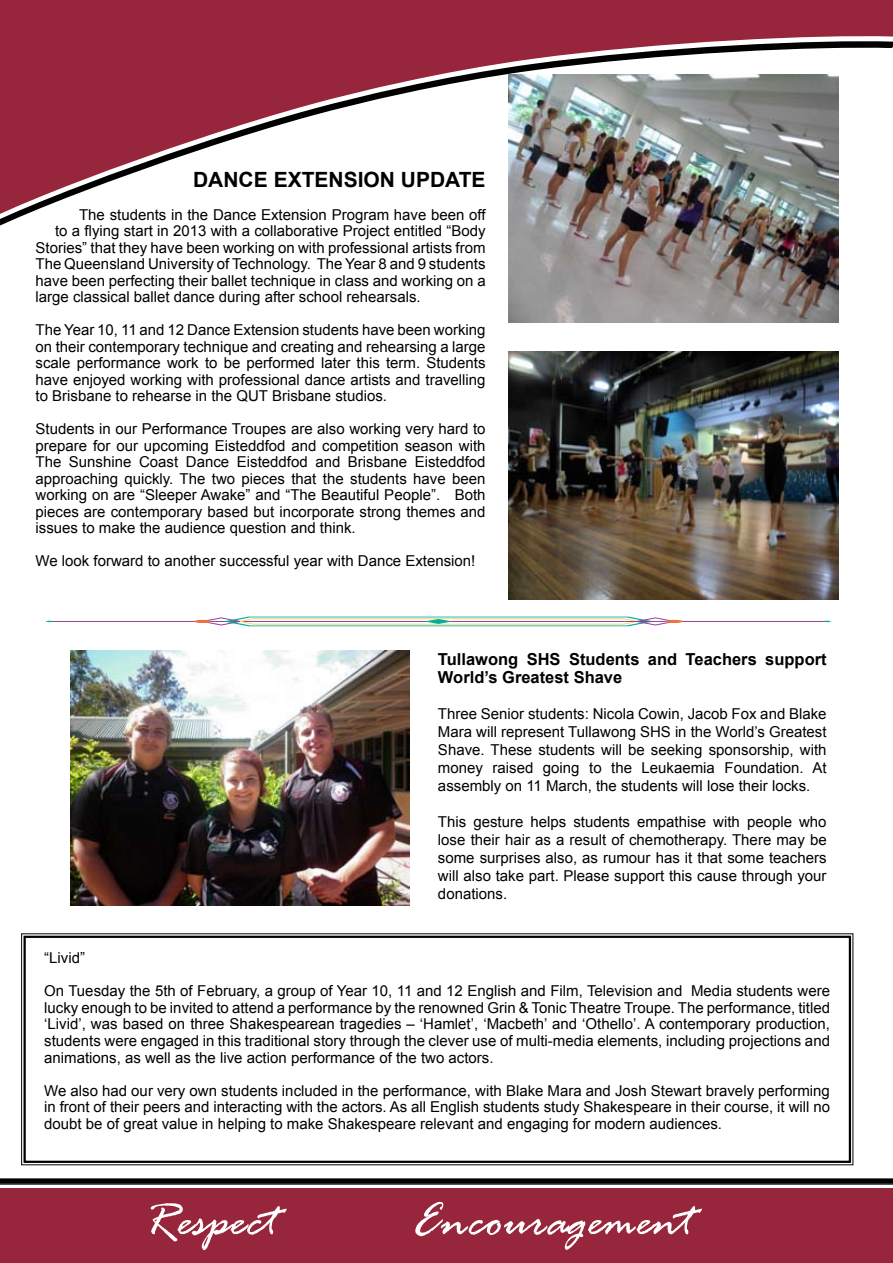
<style>
.page{position:relative;width:893px;height:1263px;background:#fff}
.page>*{position:absolute;margin:0;border:0;box-sizing:border-box;transform-origin:0 0}
.t1{font:italic 51px "Rage";color:#fff}
.t2{font:700 21px "Arial";color:#000}
.t3{font:700 16.5px/18px "Arial";color:#000}
.t4{font:15px/16.5px "Arial";color:#000;text-align:justify}
</style>
<div class="page">
<svg style="left:0;top:0;width:892px;height:226px;fill:#97263c"></svg>
<svg style="left:0;top:1178px;width:893px;height:5px;background:#131313"></svg>
<svg style="left:0;top:1183px;width:893px;height:2px;background:#3f3f3f"></svg>
<div style="left:0;top:1188px;width:893px;height:75px;background:#97263c"></div>
<svg style="left:892px;top:0;width:1px;height:48px"></svg>
<svg style="left:46px;top:617px;width:785px;height:9px"></svg>
<img style="left:508px;top:74px;width:331px;height:249px">
<img style="left:508px;top:351px;width:331px;height:248px">
<img style="left:70px;top:651px;width:339px;height:254px">
<svg style="left:21px;top:933px;width:833px;height:232px"></svg>
<div style="left:24px;top:936px;width:827px;height:227px;border:2px solid #000"></div>
<h2 class="t2" style="left:193px;top:165px;width:294px">DANCE EXTENSION UPDATE</h2>
<p class="t4" style="left:79px;top:206px;width:408px">The students in the Dance Extension Program have been off</p>
<p class="t4" style="left:55px;top:223px;width:432px">to a flying start in 2013 with a collaborative Project entitled “Body</p>
<p class="t4" style="left:36px;top:239px;width:452px">Stories” that they have been working on with professional artists from</p>
<p class="t4" style="left:36px;top:256px;width:452px">The Queensland University of Technology. The Year 8 and 9 students</p>
<p class="t4" style="left:36px;top:272px;width:452px">have been perfecting their ballet technique in class and working on a</p>
<p class="t4" style="left:36px;top:289px;width:387px">large classical ballet dance during after school rehearsals.</p>
<p class="t4" style="left:36px;top:322px;width:452px">The Year 10, 11 and 12 Dance Extension students have been working on their contemporary technique and creating and rehearsing a large scale performance work to be performed later this term. Students have enjoyed working with professional dance artists and travelling to Brisbane to rehearse in the QUT Brisbane studios.</p>
<p class="t4" style="left:36px;top:421px;width:452px">Students in our Performance Troupes are also working very hard to prepare for our upcoming Eisteddfod and competition season with The Sunshine Coast Dance Eisteddfod and Brisbane Eisteddfod approaching quickly. The two pieces that the students have been working on are “Sleeper Awake” and “The Beautiful People”. Both pieces are contemporary based but incorporate strong themes and issues to make the audience question and think.</p>
<p class="t4" style="left:36px;top:553px;width:441px">We look forward to another successful year with Dance Extension!</p>
<p class="t3" style="left:438px;top:650px;width:390px">Tullawong SHS Students and Teachers support<br>World’s Greatest Shave</p>
<p class="t4" style="left:438px;top:705px;width:390px;line-height:18px">Three Senior students: Nicola Cowin, Jacob Fox and Blake Mara will represent Tullawong SHS in the World’s Greatest Shave. These students will be seeking sponsorship, with money raised going to the Leukaemia Foundation. At assembly on 11 March, the students will lose their locks.</p>
<p class="t4" style="left:438px;top:813px;width:390px;line-height:18px">This gesture helps students empathise with people who lose their hair as a result of chemotherapy. There may be some surprises also, as rumour has it that some teachers will also take part. Please support this cause through your donations.</p>
<p class="t4" style="left:44px;top:950px;width:42px">“Livid”</p>
<p class="t4" style="left:44px;top:983px;width:787px">On Tuesday the 5th of February, a group of Year 10, 11 and 12 English and Film, Television and Media students were lucky enough to be invited to attend a performance by the renowned Grin &amp; Tonic Theatre Troupe. The performance, titled ‘Livid’, was based on three Shakespearean tragedies – ‘Hamlet’, ‘Macbeth’ and ‘Othello’. A contemporary production, students were engaged in this traditional story through the clever use of multi-media elements, including projections and animations, as well as the live action performance of the two actors.</p>
<p class="t4" style="left:44px;top:1082px;width:787px">We also had our very own students included in the performance, with Blake Mara and Josh Stewart bravely performing in front of their peers and interacting with the actors. As all English students study Shakespeare in their course, it will no doubt be of great value in helping to make Shakespeare relevant and engaging for modern audiences.</p>
<h1 class="t1" style="left:142px;top:1193px;width:137px">Respect</h1>
<h1 class="t1" style="left:412px;top:1193px;width:282px">Encouragement</h1>
</div>
